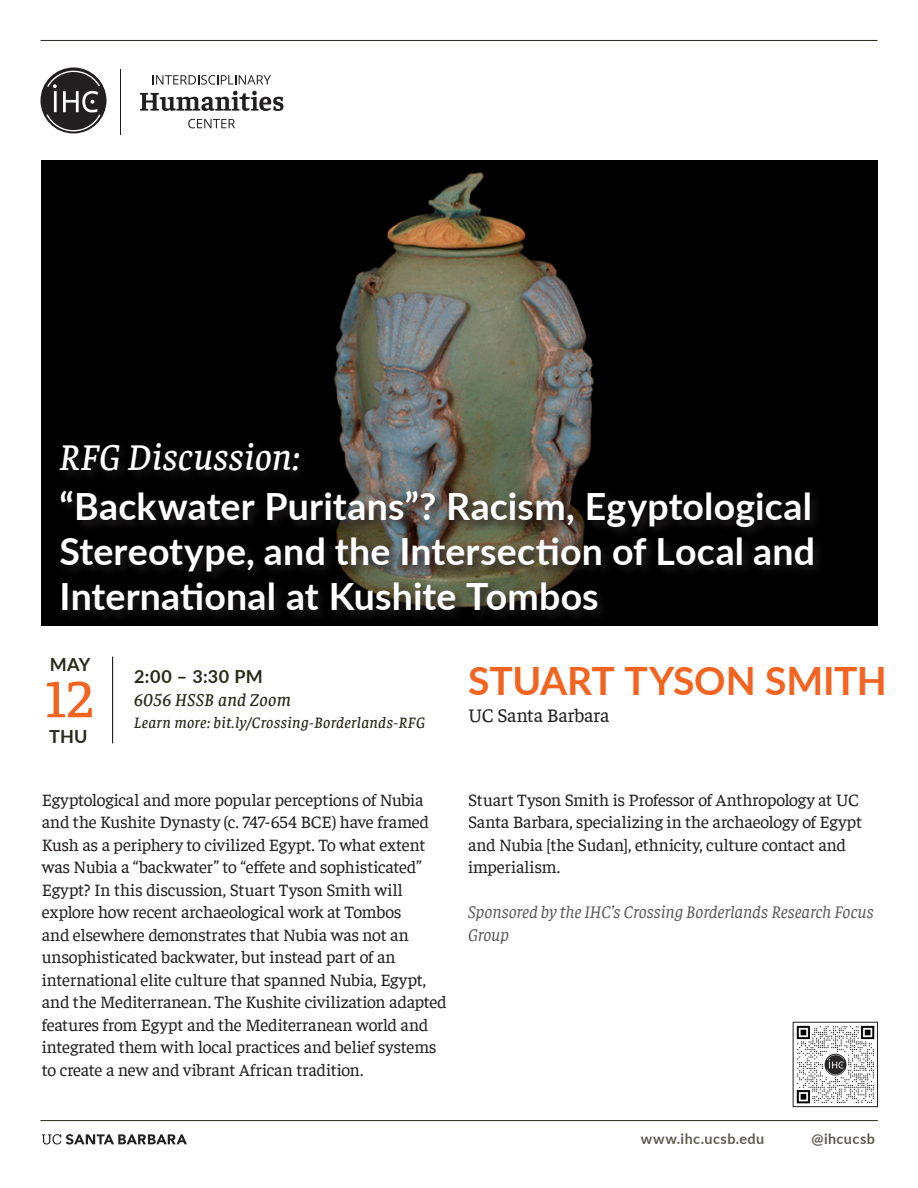
<style>
.page{position:relative;width:918px;height:1188px;background:#fff}
.page>*{position:absolute;margin:0;border:0;box-sizing:border-box;transform-origin:0 0}
.t1{font:500 54px "Faustina";color:#f36421}
.t2{font:700 39px "Lato";letter-spacing:-.01em;color:#f36421}
.t3{font:700 37.5px/45px "Lato";letter-spacing:.005em;color:#fff;text-align:justify}
.t4{font:italic 500 37.5px "Faustina";letter-spacing:.005em;color:#fff}
.t5{font:19.5px "Faustina";letter-spacing:-.015em;color:#231f20}
.t6{font:700 18px "Lato";letter-spacing:.02em;color:#29281b}
.t7{font:italic 500 18px "Faustina";letter-spacing:.015em;color:#29281b}
.RFG_flyer_body{font:17.7px/22.5px "Faustina";letter-spacing:-.01em;color:#231f20}
.RFG_flyer_body-2{font:italic 17.7px/22.5px "Faustina";letter-spacing:-.005em;color:#57585a}
.t8{font:italic 500 15.75px "Faustina";letter-spacing:.025em;color:#29281b}
.t9{font:700 14.4px "Lato";letter-spacing:.03em;color:#615c52}
</style>
<div class="page">
<img style="left:42px;top:160px;width:836px;height:466px">
<hr style="left:40px;top:1120px;width:838px;height:1px;background:#29281b">
<hr style="left:40px;top:40px;width:838px;height:1px;background:#29281b">
<hr style="left:120px;top:69px;width:1px;height:66px;background:#231f20">
<svg style="left:140px;top:91px;width:144px;height:20px"></svg>
<svg style="left:188px;top:119px;width:47px;height:9px"></svg>
<svg style="left:153px;top:75px;width:118px;height:10px"></svg>
<svg style="left:40px;top:68px;width:66px;height:65px"></svg>
<svg style="left:42px;top:1134px;width:145px;height:11px"></svg>
<hr style="left:112px;top:657px;width:1px;height:86px;background:#000">
<img style="left:796px;top:1025px;width:79px;height:79px">
<div style="left:793px;top:1022px;width:85px;height:85px;border:1px solid #231f20"></div>
<div style="left:57px;top:441px;width:768px;height:182px;background:#231f20;opacity:.93"></div>
<p class="t4" style="left:59px;top:432px;width:243px">RFG Discussion:</p>
<p class="t3" style="left:59px;top:482px;width:757px">“Backwater Puritans”? Racism, Egyptological Stereotype, and the Intersection of Local and International at Kushite Tombos</p>
<p class="t6" style="left:50px;top:651px;width:42px">MAY</p>
<p class="t1" style="left:44px;top:662px;width:50px">12</p>
<p class="t6" style="left:49px;top:723px;width:40px">THU</p>
<p class="t6" style="left:134px;top:663px;width:130px">2:00 – 3:30 PM</p>
<p class="t7" style="left:134px;top:687px;width:158px">6056 HSSB and Zoom</p>
<p class="t8" style="left:134px;top:712px;width:292px">Learn more: bit.ly/Crossing-Borderlands-RFG</p>
<p class="t2" style="left:468px;top:652px;width:420px">STUART TYSON SMITH</p>
<p class="t5" style="left:468px;top:703px;width:143px">UC Santa Barbara</p>
<p class="RFG_flyer_body" style="left:42px;top:787px;width:406px">Egyptological and more popular perceptions of Nubia and the Kushite Dynasty (c. 747-654 BCE) have framed Kush as a periphery to civilized Egypt. To what extent was Nubia a “backwater” to “effete and sophisticated” Egypt? In this discussion, Stuart Tyson Smith will explore how recent archaeological work at Tombos<br>and elsewhere demonstrates that Nubia was not an unsophisticated backwater, but instead part of an international elite culture that spanned Nubia, Egypt, and the Mediterranean. The Kushite civilization adapted features from Egypt and the Mediterranean world and integrated them with local practices and belief systems to create a new and vibrant African tradition.</p>
<p class="RFG_flyer_body" style="left:468px;top:787px;width:396px">Stuart Tyson Smith is Professor of Anthropology at UC Santa Barbara, specializing in the archaeology of Egypt and Nubia [the Sudan], ethnicity, culture contact and imperialism.</p>
<p class="RFG_flyer_body-2" style="left:468px;top:900px;width:407px">Sponsored by the IHC’s Crossing Borderlands Research Focus<br>Group</p>
<p class="t9" style="left:641px;top:1128px;width:125px">www.ihc.ucsb.edu</p>
<p class="t9" style="left:812px;top:1128px;width:65px">@ihcucsb</p>
</div>
